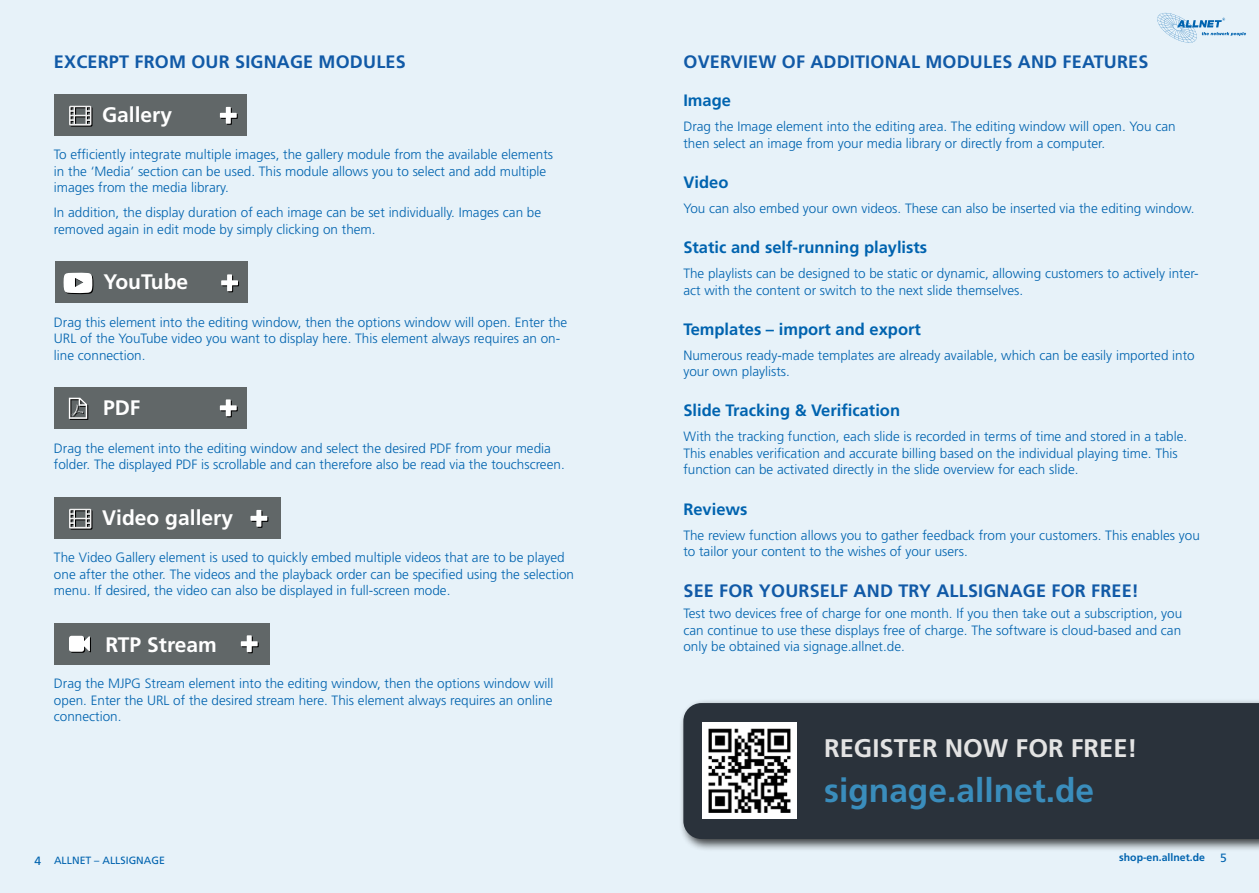
<style>
.page{position:relative;width:1259px;height:893px;background:#e7f2f9}
.page>*{position:absolute;margin:0;border:0;box-sizing:border-box;transform-origin:0 0}
.t1{font:700 33.45px "Frutiger LT Std";color:#3a8dbc}
.t2{font:700 25.5px "Frutiger LT Std";color:#e3e3e3}
.t3{font:700 21px "Frutiger LT Std";color:#fff}
.t4{font:700 18px "Frutiger LT Std";letter-spacing:.01em;color:#115aa7}
.t5{font:700 16.5px "Frutiger LT Std";color:#0063af}
.t6{font:300 13.5px/16.5px "Frutiger LT Std";color:#0063af}
.t7{font:12px "Frutiger LT Std";color:#0063af}
.t8{font:10.5px "Frutiger LT Std";color:#0063af}
.t9{font:700 10.5px "Frutiger LT Std";color:#0063af}
.s1{font-size:12px}
</style>
<div class="page">
<svg style="left:1157px;top:13px;width:89px;height:30px"></svg>
<div style="left:54px;top:94px;width:193px;height:41px;background:#616768"></div>
<svg style="left:69px;top:106px;width:23px;height:21px"></svg>
<svg style="left:220px;top:107px;width:18px;height:18px"></svg>
<div style="left:55px;top:262px;width:193px;height:41px;background:#616768"></div>
<svg style="left:221px;top:274px;width:18px;height:18px"></svg>
<svg style="left:63px;top:273px;width:31px;height:21px"></svg>
<div style="left:54px;top:388px;width:193px;height:41px;background:#616768"></div>
<svg style="left:220px;top:399px;width:18px;height:18px"></svg>
<svg style="left:69px;top:398px;width:19px;height:22px"></svg>
<div style="left:54px;top:497px;width:227px;height:41px;background:#616768"></div>
<svg style="left:69px;top:509px;width:23px;height:21px"></svg>
<svg style="left:250px;top:510px;width:18px;height:18px"></svg>
<div style="left:54px;top:623px;width:215px;height:41px;background:#616768"></div>
<svg style="left:69px;top:636px;width:22px;height:17px"></svg>
<svg style="left:241px;top:635px;width:18px;height:18px"></svg>
<div style="left:679px;top:699px;width:580px;height:153px;background:#000;opacity:.75"></div>
<div style="left:683px;top:703px;width:576px;height:136px;background:#2a323b"></div>
<img style="left:703px;top:723px;width:93px;height:95px">
<h3 class="t4" style="left:54px;top:51px;width:353px">EXCERPT FROM OUR SIGNAGE MODULES</h3>
<h3 class="t4" style="left:683px;top:51px;width:466px">OVERVIEW OF ADDITIONAL MODULES AND FEATURES</h3>
<h3 class="t3" style="left:102px;top:102px;width:72px">Gallery</h3>
<p class="t6" style="left:54px;top:147px;width:501px">To efficiently integrate multiple images, the gallery module from the available elements in the ‘Media’ section can be used. This module allows you to select and add multiple images from the media library.</p>
<p class="t6" style="left:54px;top:205px;width:489px">In addition, the display duration of each image can be set individually. Images can be removed again in edit mode by simply clicking on them.</p>
<h3 class="t3" style="left:103px;top:269px;width:86px">YouTube</h3>
<p class="t6" style="left:54px;top:314px;width:515px">Drag this element into the editing window, then the options window will open. Enter the<br>URL of the YouTube video you want to display here. This element always requires an on&shy;line connection.</p>
<h3 class="t3" style="left:103px;top:395px;width:39px">PDF</h3>
<p class="t6" style="left:54px;top:440px;width:512px">Drag the element into the editing window and select the desired PDF from your media folder. The displayed PDF is scrollable and can therefore also be read via the touchscreen.</p>
<h3 class="t3" style="left:102px;top:505px;width:132px">Video gallery</h3>
<p class="t6" style="left:54px;top:550px;width:521px">The Video Gallery element is used to quickly embed multiple videos that are to be played one after the other. The videos and the playback order can be specified using the selection menu. If desired, the video can also be displayed in full-screen mode.</p>
<h3 class="t3" style="left:105px;top:632px;width:113px">RTP Stream</h3>
<p class="t6" style="left:54px;top:676px;width:501px;text-align:justify">Drag the MJPG Stream element into the editing window, then the options window will open. Enter the URL of the desired stream here. This element always requires an online connection.</p>
<p class="t5" style="left:683px;top:91px;width:49px">Image</p>
<p class="t6" style="left:683px;top:119px;width:494px">Drag the Image element into the editing area. The editing window will open. You can then select an image from your media library or directly from a computer.</p>
<p class="t5" style="left:683px;top:173px;width:47px">Video</p>
<p class="t6" style="left:683px;top:200px;width:513px">You can also embed your own videos. These can also be inserted via the editing window.</p>
<p class="t5" style="left:683px;top:238px;width:245px">Static and self-running playlists</p>
<p class="t6" style="left:683px;top:265px;width:517px">The playlists can be designed to be static or dynamic, allowing customers to actively inter&shy;act with the content or switch to the next slide themselves.</p>
<p class="t5" style="left:683px;top:319px;width:239px">Templates – import and export</p>
<p class="t6" style="left:683px;top:347px;width:513px">Numerous ready-made templates are already available, which can be easily imported into your own playlists.</p>
<p class="t5" style="left:683px;top:401px;width:218px">Slide Tracking &amp; Verification</p>
<p class="t6" style="left:683px;top:429px;width:505px">With the tracking function, each slide is recorded in terms of time and stored in a table.<br>This enables verification and accurate billing based on the individual playing time. This function can be activated directly in the slide overview for each slide.</p>
<p class="t5" style="left:683px;top:499px;width:66px">Reviews</p>
<p class="t6" style="left:683px;top:527px;width:518px">The review function allows you to gather feedback from your customers. This enables you to tailor your content to the wishes of your users.</p>
<h3 class="t4" style="left:683px;top:580px;width:457px">SEE FOR YOURSELF AND TRY ALLSIGNAGE FOR FREE!</h3>
<p class="t6" style="left:683px;top:605px;width:500px;text-align:justify">Test two devices free of charge for one month. If you then take out a subscription, you can continue to use these displays free of charge. The software is cloud-based and can only be obtained via signage.allnet.de.</p>
<h2 class="t2" style="left:824px;top:733px;width:315px">REGISTER NOW FOR FREE!</h2>
<h1 class="t1" style="left:824px;top:771px;width:271px">signage.allnet.de</h1>
<p class="t8" style="left:34px;top:854px;width:132px"><span class="s1">4</span> ALLNET – ALLSIGNAGE</p>
<p class="t9" style="left:1119px;top:851px;width:87px">shop-en.allnet.de</p>
<p class="t7" style="left:1220px;top:851px;width:8px">5</p>
</div>
